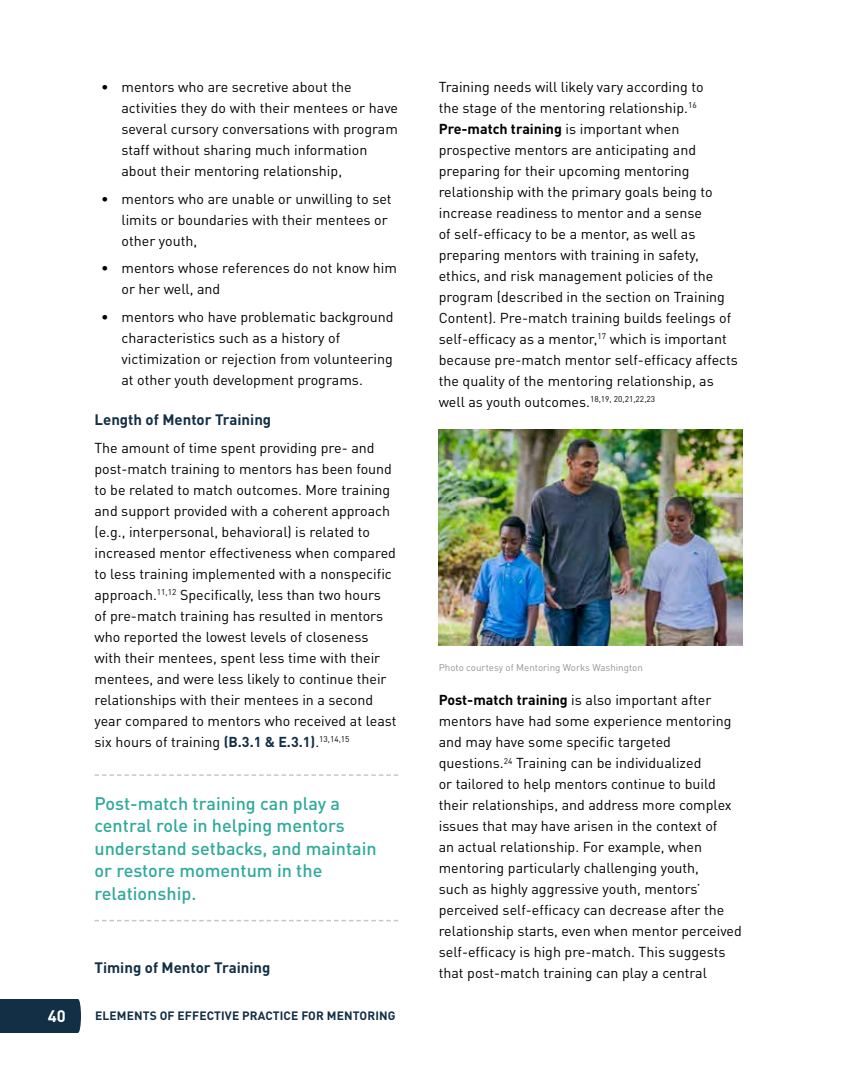
<style>
.page{position:relative;width:864px;height:1080px;background:#fff}
.page>*{position:absolute;margin:0;border:0;box-sizing:border-box;transform-origin:0 0}
.t1{font:500 18px/22.5px "DIN Pro";color:#30aa9b}
.t2{font:700 16.5px "DIN Pro";color:#fff}
.t3{font:700 15px "DIN Pro";color:#132f45}
.t4{font:14.25px/21px "DIN Pro";color:#000}
.t5{font:700 12px "DIN Pro";letter-spacing:.01em;color:#132f45}
.t6{font:9.75px "DIN Pro";color:#939598}
.s1{font-weight:700;color:#132f45}
.s2{font-weight:700}
</style>
<div class="page">
<div style="left:0;top:999px;width:78px;height:34px;background:#132f45"></div>
<div style="left:75px;top:999px;width:6px;height:34px;background:#132f45;border-radius:50%"></div>
<svg style="left:94px;top:774px;width:304px;height:2px"></svg>
<svg style="left:94px;top:920px;width:304px;height:1px"></svg>
<img style="left:439px;top:430px;width:303px;height:216px">
<p class="t4" style="left:121px;top:75px;width:278px;text-indent:-20px">• mentors who are secretive about the activities they do with their mentees or have several cursory conversations with program staff without sharing much information about their mentoring relationship,</p>
<p class="t4" style="left:121px;top:187px;width:272px;text-indent:-20px">• mentors who are unable or unwilling to set limits or boundaries with their mentees or other youth,</p>
<p class="t4" style="left:121px;top:256px;width:277px;text-indent:-20px">• mentors whose references do not know him or her well, and</p>
<p class="t4" style="left:121px;top:305px;width:274px;text-indent:-20px">• mentors who have problematic background characteristics such as a history of victimization or rejection from volunteering at other youth development programs.</p>
<p class="t3" style="left:94px;top:407px;width:178px">Length of Mentor Training</p>
<p class="t4" style="left:94px;top:436px;width:303px">The amount of time spent providing pre- and post-match training to mentors has been found to be related to match outcomes. More training and support provided with a coherent approach (e.g., interpersonal, behavioral) is related to increased mentor effectiveness when compared to less training implemented with a nonspecific approach.<sup>11,12</sup> Specifically, less than two hours of pre-match training has resulted in mentors who reported the lowest levels of closeness with their mentees, spent less time with their mentees, and were less likely to continue their relationships with their mentees in a second year compared to mentors who received at least six hours of training <span class="s1">(B.3.1 &amp; E.3.1)</span>.<sup>13,14,15</sup></p>
<p class="t1" style="left:94px;top:790px;width:284px">Post-match training can play a central role in helping mentors understand setbacks, and maintain or restore momentum in the relationship.</p>
<p class="t3" style="left:94px;top:955px;width:178px">Timing of Mentor Training</p>
<p class="t2" style="left:48px;top:1002px;width:19px">40</p>
<p class="t5" style="left:95px;top:1006px;width:302px">ELEMENTS OF EFFECTIVE PRACTICE FOR MENTORING</p>
<p class="t4" style="left:439px;top:75px;width:301px">Training needs will likely vary according to<br>the stage of the mentoring relationship.<sup>16<br></sup><span class="s2">Pre-match training</span> is important when prospective mentors are anticipating and preparing for their upcoming mentoring relationship with the primary goals being to increase readiness to mentor and a sense<br>of self-efficacy to be a mentor, as well as preparing mentors with training in safety, ethics, and risk management policies of the program (described in the section on Training Content). Pre-match training builds feelings of self-efficacy as a mentor,<sup>17</sup> which is important because pre-match mentor self-efficacy affects the quality of the mentoring relationship, as well as youth outcomes.<sup>18,19,</sup> <sup>20,21,22,23</sup></p>
<p class="t6" style="left:439px;top:660px;width:206px">Photo courtesy of Mentoring Works Washington</p>
<p class="t4" style="left:439px;top:688px;width:305px"><span class="s2">Post-match training</span> is also important after mentors have had some experience mentoring and may have some specific targeted questions.<sup>24</sup> Training can be individualized<br>or tailored to help mentors continue to build their relationships, and address more complex issues that may have arisen in the context of<br>an actual relationship. For example, when mentoring particularly challenging youth,<br>such as highly aggressive youth, mentors’ perceived self-efficacy can decrease after the relationship starts, even when mentor perceived self-efficacy is high pre-match. This suggests that post-match training can play a central</p>
</div>
